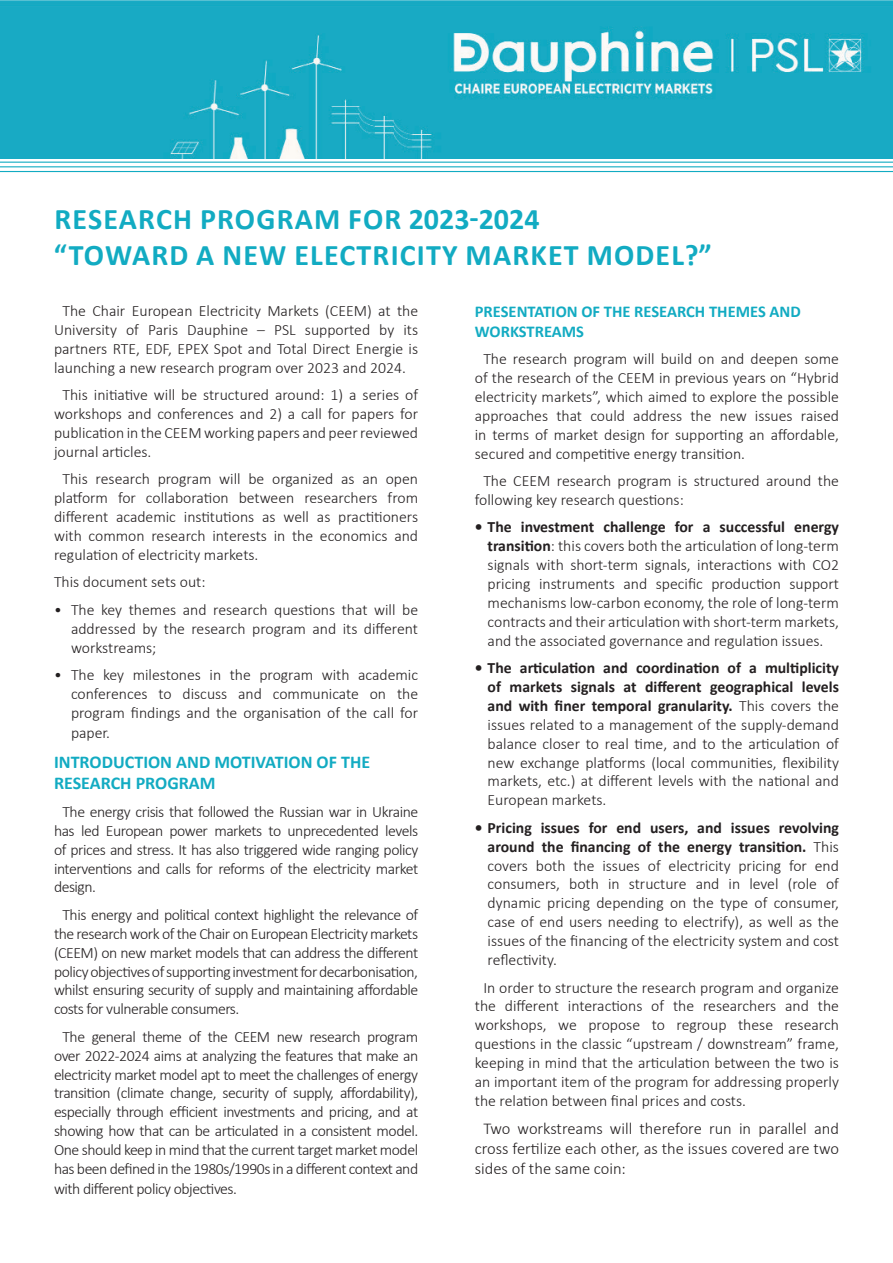
<style>
.page{position:relative;width:893px;height:1263px;background:#fff}
.page>*{position:absolute;margin:0;border:0;box-sizing:border-box;transform-origin:0 0}
.t1{font:700 30px/36px "Calibri";letter-spacing:.04em;color:#12abc2}
.t2{font:700 18px/21.6px "Calibri";color:#12abc2}
.t3{font:300 16.5px/19.8px "Calibri";color:#231f20;text-align:justify}
.t4{font:700 16.5px/19.8px "Calibri";color:#12abc2}
.t5{font:300 15.75px/18.9px "Calibri";color:#231f20;text-align:justify}
.s1{font-weight:700}
</style>
<div class="page">
<img style="left:0;top:0;width:893px;height:158px">
<hr style="left:0;top:162px;width:893px;height:1px;background:#12abc2">
<hr style="left:0;top:166px;width:893px;height:1px;background:#12abc2">
<hr style="left:0;top:171px;width:893px;height:1px;background:#12abc2">
<h1 class="t1" style="left:54px;top:201px;width:659px">RESEARCH PROGRAM FOR 2023-2024<br>“TOWARD A NEW ELECTRICITY MARKET MODEL?”</h1>
<p class="t5" style="left:54px;top:301px;width:366px;text-indent:9px">The Chair European Electricity Markets (CEEM) at the University of Paris Dauphine – PSL supported by its partners RTE, EDF, EPEX Spot and Total Direct Energie is launching a new research program over 2023 and 2024.</p>
<p class="t5" style="left:54px;top:385px;width:366px;text-indent:9px">This initiative will be structured around: 1) a series of workshops and conferences and 2) a call for papers for publication in the CEEM working papers and peer reviewed journal articles.</p>
<p class="t5" style="left:54px;top:470px;width:366px;text-indent:9px">This research program will be organized as an open platform for collaboration between researchers from different academic institutions as well as practitioners with common research interests in the economics and regulation of electricity markets.</p>
<p class="t5" style="left:54px;top:573px;width:153px">This document sets out:</p>
<p class="t5" style="left:71px;top:600px;width:349px;text-indent:-17px">• The key themes and research questions that will be addressed by the research program and its different workstreams;</p>
<p class="t5" style="left:71px;top:665px;width:349px;text-indent:-17px">• The key milestones in the program with academic conferences to discuss and communicate on the program findings and the organisation of the call for paper.</p>
<p class="t2" style="left:54px;top:751px;width:318px">INTRODUCTION AND MOTIVATION OF THE<br>RESEARCH PROGRAM</p>
<p class="t5" style="left:54px;top:802px;width:366px;text-indent:9px">The energy crisis that followed the Russian war in Ukraine has led European power markets to unprecedented levels of prices and stress. It has also triggered wide ranging policy interventions and calls for reforms of the electricity market design.</p>
<p class="t5" style="left:54px;top:905px;width:366px;text-indent:9px">This energy and political context highlight the relevance of the research work of the Chair on European Electricity markets (CEEM) on new market models that can address the different policy objectives of supporting investment for decarbonisation, whilst ensuring security of supply and maintaining affordable costs for vulnerable consumers.</p>
<p class="t5" style="left:54px;top:1027px;width:366px;text-indent:9px">The general theme of the CEEM new research program over 2022-2024 aims at analyzing the features that make an electricity market model apt to meet the challenges of energy transition (climate change, security of supply, affordability), especially through efficient investments and pricing, and at showing how that can be articulated in a consistent model.<br>One should keep in mind that the current target market model has been defined in the 1980s/1990s in a different context and with different policy objectives.</p>
<p class="t4" style="left:475px;top:301px;width:328px">PRESENTATION OF THE RESEARCH THEMES AND<br>WORKSTREAMS</p>
<p class="t5" style="left:475px;top:349px;width:366px;text-indent:9px">The research program will build on and deepen some of the research of the CEEM in previous years on “Hybrid electricity markets”, which aimed to explore the possible approaches that could address the new issues raised in terms of market design for supporting an affordable, secured and competitive energy transition.</p>
<p class="t5" style="left:475px;top:471px;width:366px;text-indent:9px">The CEEM research program is structured around the following key research questions:</p>
<p class="t5" style="left:488px;top:517px;width:353px;text-indent:-13px"><span class="s1">• The investment challenge for a successful energy transition</span>: this covers both the articulation of long-term signals with short-term signals, interactions with CO2 pricing instruments and specific production support mechanisms low-carbon economy, the role of long-term contracts and their articulation with short-term markets, and the associated governance and regulation issues.</p>
<p class="t5" style="left:488px;top:658px;width:353px;text-indent:-13px"><span class="s1">• The articulation and coordination of a multiplicity of markets signals at different geographical levels and with finer temporal granularity.</span> This covers the issues related to a management of the supply-demand balance closer to real time, and to the articulation of new exchange platforms (local communities, flexibility markets, etc.) at different levels with the national and European markets.</p>
<p class="t5" style="left:488px;top:818px;width:353px;text-indent:-13px"><span class="s1">• Pricing issues for end users, and issues revolving around the financing of the energy transition.</span> This covers both the issues of electricity pricing for end consumers, both in structure and in level (role of dynamic pricing depending on the type of consumer, case of end users needing to electrify), as well as the issues of the financing of the electricity system and cost reflectivity.</p>
<p class="t5" style="left:475px;top:978px;width:366px;text-indent:9px">In order to structure the research program and organize the different interactions of the researchers and the workshops, we propose to regroup these research questions in the classic “upstream / downstream” frame, keeping in mind that the articulation between the two is an important item of the program for addressing properly the relation between final prices and costs.</p>
<p class="t3" style="left:475px;top:1119px;width:366px;text-indent:8px">Two workstreams will therefore run in parallel and cross fertilize each other, as the issues covered are two sides of the same coin:</p>
</div>
